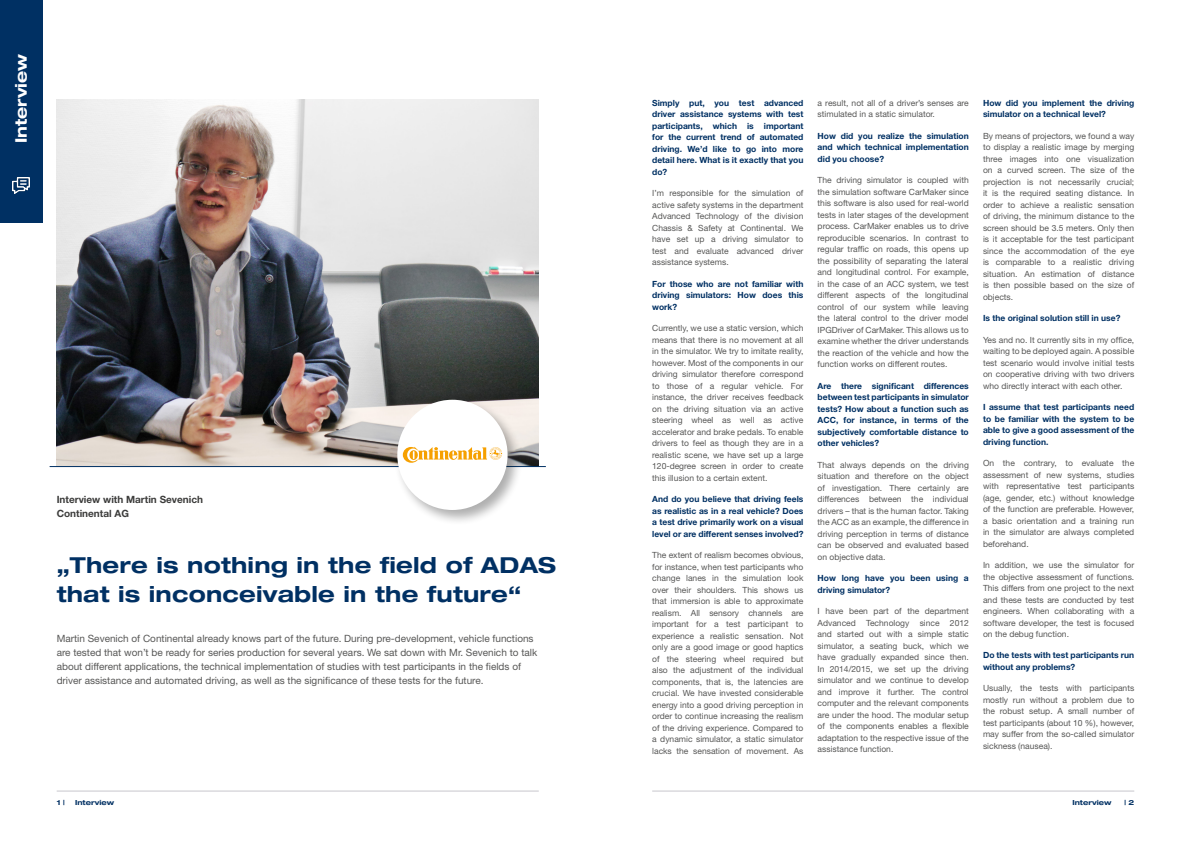
<style>
.page{position:relative;width:1191px;height:842px;background:#fff}
.page>*{position:absolute;margin:0;border:0;box-sizing:border-box;transform-origin:0 0}
.t1{font:700 expanded 22px/29px "Helvetica Neue LT Pro";letter-spacing:.01em;color:#003063}
.t2{font:700 expanded 16px "Helvetica Neue LT Pro";color:#fff}
.t3{font:10px/14px "Helvetica Neue LT";color:#575756}
.t4{font:700 10px/14px "Helvetica Neue LT";color:#3c3c3b}
.t5{font:8.5px/11.5px "Helvetica Neue LT";color:#575756;text-align:justify}
.t6{font:700 8.5px/11.5px "Helvetica Neue LT";color:#003063;text-align:justify}
.t7{font:700 expanded 7px "Helvetica Neue LT Pro";color:#003063}
</style>
<div class="page">
<hr style="left:652px;top:790px;width:482px;height:1px;background:#c7c6cc">
<hr style="left:57px;top:790px;width:482px;height:1px;background:#c7c6cc">
<img style="left:57px;top:99px;width:482px;height:367px">
<hr style="left:50px;top:466px;width:496px;height:1px;background:#003063">
<div style="left:394px;top:396px;width:129px;height:129px;background:#000;opacity:.32"></div>
<div style="left:397px;top:400px;width:110px;height:110px;background:#fff;border-radius:50%"></div>
<svg style="left:403px;top:447px;width:99px;height:16px"></svg>
<div style="left:0;top:0;width:43px;height:222px;background:#003063"></div>
<img style="left:12px;top:177px;width:17px;height:17px">
<h2 class="t2" style="left:11px;top:143px;width:91px;rotate:-90deg">Interview</h2>
<p class="t4" style="left:57px;top:492px;width:148px">Interview with Martin Sevenich<br>Continental AG</p>
<h1 class="t1" style="left:57px;top:550px;width:501px">„There is nothing in the field of ADAS that is inconceivable in the future“</h1>
<p class="t3" style="left:57px;top:631px;width:482px">Martin Sevenich of Continental already knows part of the future. During pre-development, vehicle functions are tested that won’t be ready for series production for several years. We sat down with Mr. Sevenich to talk about different applications, the technical implementation of studies with test participants in the fields of driver assistance and automated driving, as well as the significance of these tests for the future.</p>
<p class="t6" style="left:652px;top:97px;width:153px">Simply put, you test advanced driver assistance systems with test participants, which is important for the current trend of automated driving. We’d like to go into more detail here. What is it exactly that you do?</p>
<p class="t5" style="left:652px;top:187px;width:153px">I’m responsible for the simulation of active safety systems in the department Advanced Technology of the division Chassis &amp; Safety at Continental. We have set up a driving simulator to test and evaluate advanced driver assistance systems.</p>
<p class="t6" style="left:652px;top:278px;width:153px">For those who are not familiar with driving simulators: How does this work?</p>
<p class="t5" style="left:652px;top:322px;width:153px">Currently, we use a static version, which means that there is no movement at all in the simulator. We try to imitate reality, however. Most of the components in our driving simulator therefore correspond to those of a regular vehicle. For instance, the driver receives feedback on the driving situation via an active steering wheel as well as active accelerator and brake pedals. To enable drivers to feel as though they are in a realistic scene, we have set up a large 120-degree screen in order to create this illusion to a certain extent.</p>
<p class="t6" style="left:652px;top:493px;width:153px">And do you believe that driving feels as realistic as in a real vehicle? Does a test drive primarily work on a visual level or are different senses involved?</p>
<p class="t5" style="left:652px;top:549px;width:153px">The extent of realism becomes obvious, for instance, when test participants who change lanes in the simulation look over their shoulders. This shows us that immersion is able to approximate realism. All sensory channels are important for a test participant to experience a realistic sensation. Not only are a good image or good haptics of the steering wheel required but also the adjustment of the individual components, that is, the latencies are crucial. We have invested considerable energy into a good driving perception in order to continue increasing the realism of the driving experience. Compared to a dynamic simulator, a static simulator lacks the sensation of movement. As</p>
<p class="t5" style="left:817px;top:97px;width:153px">a result, not all of a driver’s senses are stimulated in a static simulator.</p>
<p class="t6" style="left:817px;top:130px;width:153px">How did you realize the simulation and which technical implementation did you choose?</p>
<p class="t5" style="left:817px;top:174px;width:153px">The driving simulator is coupled with the simulation software CarMaker since this software is also used for real-world tests in later stages of the development process. CarMaker enables us to drive reproducible scenarios. In contrast to regular traffic on roads, this opens up the possibility of separating the lateral and longitudinal control. For example, in the case of an ACC system, we test different aspects of the longitudinal control of our system while leaving the lateral control to the driver model IPGDriver of CarMaker. This allows us to examine whether the driver understands the reaction of the vehicle and how the function works on different routes.</p>
<p class="t6" style="left:817px;top:380px;width:153px">Are there significant differences between test participants in simulator tests? How about a function such as ACC, for instance, in terms of the subjectively comfortable distance to other vehicles?</p>
<p class="t5" style="left:817px;top:459px;width:153px">That always depends on the driving situation and therefore on the object of investigation. There certainly are differences between the individual drivers – that is the human factor. Taking the ACC as an example, the difference in driving perception in terms of distance can be observed and evaluated based on objective data.</p>
<p class="t6" style="left:817px;top:572px;width:153px">How long have you been using a driving simulator?</p>
<p class="t5" style="left:817px;top:605px;width:153px">I have been part of the department Advanced Technology since 2012 and started out with a simple static simulator, a seating buck, which we have gradually expanded since then.<br>In 2014/2015, we set up the driving simulator and we continue to develop and improve it further. The control computer and the relevant components are under the hood. The modular setup of the components enables a flexible adaptation to the respective issue of the assistance function.</p>
<p class="t6" style="left:983px;top:97px;width:153px">How did you implement the driving simulator on a technical level?</p>
<p class="t5" style="left:983px;top:130px;width:153px">By means of projectors, we found a way to display a realistic image by merging three images into one visualization on a curved screen. The size of the projection is not necessarily crucial; it is the required seating distance. In order to achieve a realistic sensation of driving, the minimum distance to the screen should be 3.5 meters. Only then is it acceptable for the test participant since the accommodation of the eye is comparable to a realistic driving situation. An estimation of distance is then possible based on the size of objects.</p>
<p class="t6" style="left:983px;top:312px;width:139px">Is the original solution still in use?</p>
<p class="t5" style="left:983px;top:334px;width:153px">Yes and no. It currently sits in my office, waiting to be deployed again. A possible test scenario would involve initial tests on cooperative driving with two drivers who directly interact with each other.</p>
<p class="t6" style="left:983px;top:401px;width:153px">I assume that test participants need to be familiar with the system to be able to give a good assessment of the driving function.</p>
<p class="t5" style="left:983px;top:457px;width:153px">On the contrary, to evaluate the assessment of new systems, studies with representative test participants (age, gender, etc.) without knowledge of the function are preferable. However, a basic orientation and a training run in the simulator are always completed beforehand.</p>
<p class="t5" style="left:983px;top:559px;width:153px">In addition, we use the simulator for the objective assessment of functions.<br>This differs from one project to the next and these tests are conducted by test engineers. When collaborating with a software developer, the test is focused on the debug function.</p>
<p class="t6" style="left:983px;top:649px;width:153px">Do the tests with test participants run without any problems?</p>
<p class="t5" style="left:983px;top:682px;width:153px">Usually, the tests with participants mostly run without a problem due to the robust setup. A small number of test participants (about 10 %), however, may suffer from the so-called simulator sickness (nausea).</p>
<p class="t7" style="left:57px;top:798px;width:10px">1 |</p>
<p class="t7" style="left:75px;top:798px;width:40px">Interview</p>
<p class="t7" style="left:1072px;top:798px;width:40px">Interview</p>
<p class="t7" style="left:1124px;top:798px;width:11px">| 2</p>
</div>
